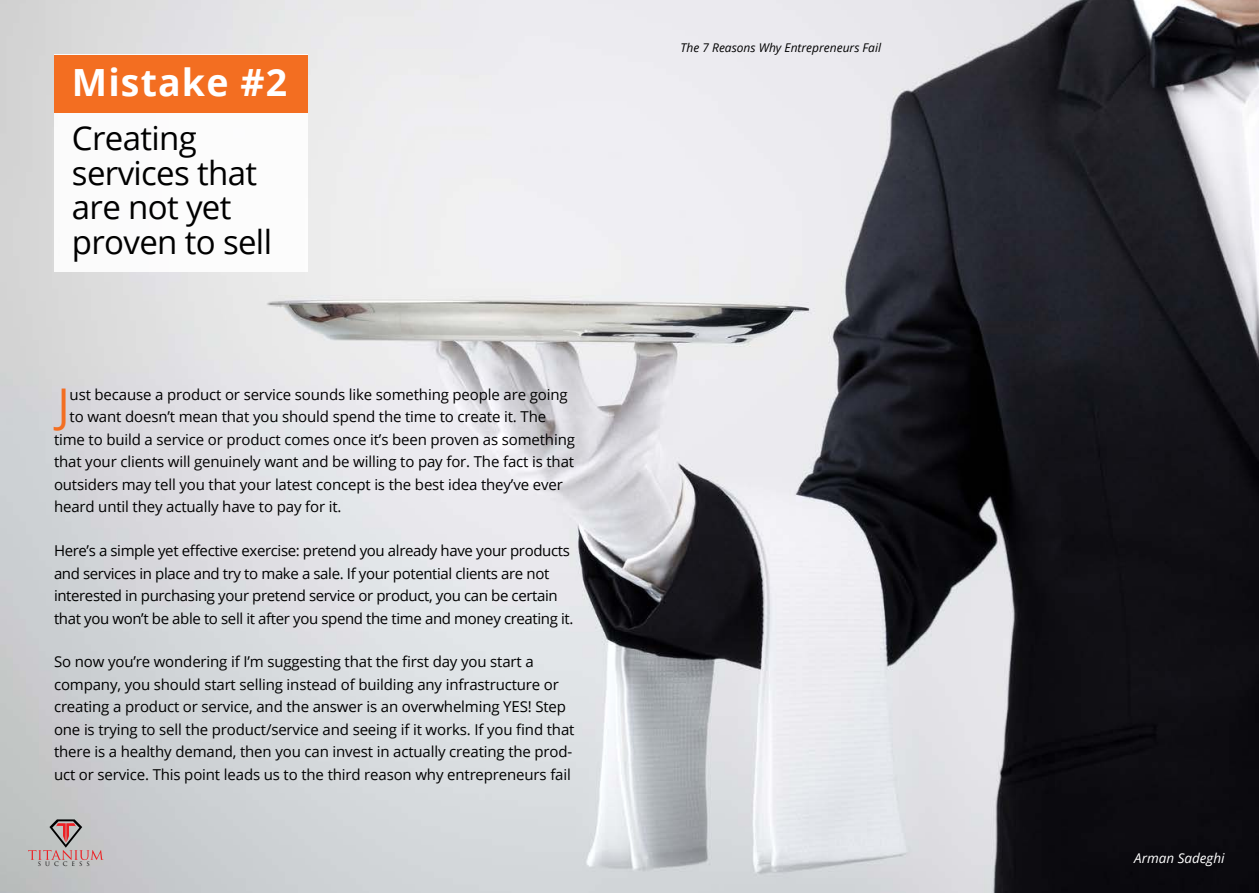
<style>
.page{position:relative;width:1259px;height:893px;background:#fff}
.page>*{position:absolute;margin:0;border:0;box-sizing:border-box;transform-origin:0 0}
.t1{font:46.5px "Open Sans";color:#f36e21}
.t2{font:700 37.5px "Open Sans";letter-spacing:.03em;color:#fff}
.t3{font:33px/34.5px "Open Sans";letter-spacing:-.02em;color:#000}
.t4{font:15px/22.5px "Open Sans";letter-spacing:-.01em;color:#000}
.t5{font:italic 13.5px "Open Sans";color:#fff}
.t6{font:italic 12px "Open Sans";color:#000}
.t7{font:6px "Trajan Pro";letter-spacing:.66em;color:#000}
</style>
<div class="page">
<img style="left:0;top:0;width:1259px;height:893px">
<div style="left:54px;top:55px;width:254px;height:217px;background:#fff"></div>
<div style="left:54px;top:55px;width:254px;height:58px;background:#f36e21"></div>
<svg style="left:28px;top:819px;width:76px;height:41px"></svg>
<h2 class="t2" style="left:72px;top:56px;width:217px">Mistake #2</h2>
<h3 class="t3" style="left:72px;top:120px;width:202px">Creating services that are not yet proven to sell</h3>
<h1 class="t1" style="left:58px;top:374px;width:14px">J</h1>
<p class="t4" style="left:70px;top:383px;width:499px">ust because a product or service sounds like something people are going</p>
<p class="t4" style="left:70px;top:405px;width:478px">to want doesn’t mean that you should spend the time to create it. The</p>
<p class="t4" style="left:54px;top:428px;width:522px">time to build a service or product comes once it’s been proven as something</p>
<p class="t4" style="left:54px;top:450px;width:522px">that your clients will genuinely want and be willing to pay for. The fact is that</p>
<p class="t4" style="left:54px;top:473px;width:510px">outsiders may tell you that your latest concept is the best idea they’ve ever</p>
<p class="t4" style="left:54px;top:495px;width:289px">heard until they actually have to pay for it.</p>
<p class="t4" style="left:54px;top:539px;width:521px">Here’s a simple yet effective exercise: pretend you already have your products and services in place and try to make a sale. If your potential clients are not interested in purchasing your pretend service or product, you can be certain that you won’t be able to sell it after you spend the time and money creating it.</p>
<p class="t4" style="left:54px;top:650px;width:522px">So now you’re wondering if I’m suggesting that the first day you start a company, you should start selling instead of building any infrastructure or creating a product or service, and the answer is an overwhelming YES! Step one is trying to sell the product/service and seeing if it works. If you find that there is a healthy demand, then you can invest in actually creating the prod&shy;uct or service. This point leads us to the third reason why entrepreneurs fail</p>
<p class="t6" style="left:680px;top:39px;width:202px">The 7 Reasons Why Entrepreneurs Fail</p>
<p class="t7" style="left:38px;top:860px;width:53px">SUCCESS</p>
<p class="t5" style="left:1134px;top:848px;width:92px">Arman Sadeghi</p>
</div>
